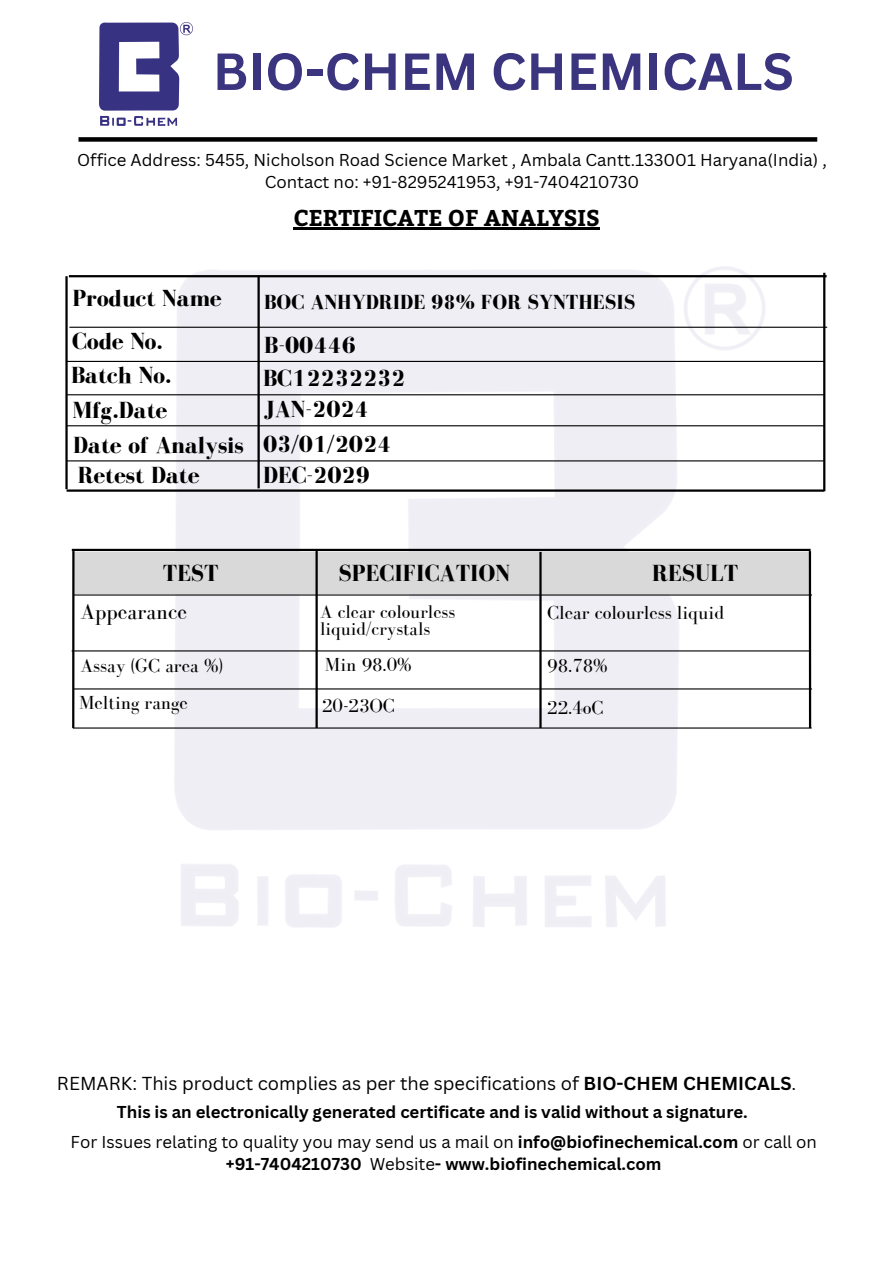
<style>
.page{position:relative;width:894px;height:1264px;background:#fff}
.page>*{position:absolute;margin:0;border:0;box-sizing:border-box;transform-origin:0 0}
.t1{font:700 51px "Canva Sans";color:#3b3580}
.t2{font:700 24px "Bodoni FLF";color:#000}
.t3{font:700 22.8px "Bitter";color:#000}
.t4{font:22.5px "Bodoni FLF";color:#000}
.t5{font:700 21px "Bodoni FLF";color:#000}
.t6{font:19.5px "Bodoni FLF";color:#000}
.t7{font:18.9px/16.8px "Bodoni FLF";color:#000}
.t8{font:18.3px "Canva Sans";color:#000}
.t9{font:700 16.8px/22.5px "Canva Sans";color:#000;text-align:center}
.t10{font:16.8px/22.5px "Canva Sans";color:#000;text-align:center}
.s1{font-weight:700}
.s2{font-weight:400}
</style>
<div class="page">
<img style="left:174px;top:266px;width:591px;height:661px">
<div style="left:78px;top:137px;width:739px;height:5px;background:#000"></div>
<img style="left:100px;top:22px;width:92px;height:104px">
<hr style="left:293px;top:228px;width:306px;height:2px;background:#000">
<hr style="left:69px;top:327px;width:757px;height:1px;background:#000">
<hr style="left:66px;top:361px;width:758px;height:1px;background:#000">
<hr style="left:66px;top:394px;width:758px;height:1px;background:#000">
<hr style="left:67px;top:425px;width:757px;height:1px;background:#000">
<hr style="left:67px;top:460px;width:757px;height:1px;background:#000">
<hr style="left:67px;top:489px;width:757px;height:2px;background:#000">
<hr style="left:65px;top:276px;width:3px;height:213px;background:#000">
<hr style="left:257px;top:275px;width:3px;height:213px;background:#000">
<hr style="left:822px;top:273px;width:3px;height:218px;background:#000">
<hr style="left:69px;top:275px;width:757px;height:2px;background:#000">
<hr style="left:73px;top:594px;width:738px;height:1px;background:#000">
<hr style="left:72px;top:549px;width:738px;height:2px;background:#000">
<div style="left:74px;top:552px;width:736px;height:41px;background:#d9d9d9"></div>
<hr style="left:72px;top:650px;width:738px;height:1px;background:#000">
<hr style="left:73px;top:688px;width:738px;height:1px;background:#000">
<hr style="left:808px;top:551px;width:3px;height:177px;background:#000">
<hr style="left:539px;top:552px;width:2px;height:176px;background:#000">
<hr style="left:315px;top:551px;width:2px;height:177px;background:#000">
<hr style="left:72px;top:551px;width:2px;height:177px;background:#000">
<hr style="left:73px;top:727px;width:738px;height:1px;background:#000">
<h1 class="t1" style="left:213px;top:35px;width:582px">BIO-CHEM CHEMICALS</h1>
<p class="t10" style="left:77px;top:148px;width:751px">Office Address: 5455, Nicholson Road Science Market , Ambala Cantt.133001 Haryana(India) ,<br>Contact no: +91-8295241953, +91-7404210730</p>
<h2 class="t3" style="left:293px;top:201px;width:308px">CERTIFICATE OF ANALYSIS</h2>
<h2 class="t2" style="left:72px;top:285px;width:151px">Product Name</h2>
<h3 class="t2" style="left:72px;top:328px;width:92px">Code No.</h3>
<h2 class="t2" style="left:71px;top:361px;width:102px">Batch No.</h2>
<h5 class="t2" style="left:72px;top:396px;width:96px">Mfg.Date</h5>
<h5 class="t2" style="left:73px;top:431px;width:172px">Date of Analysis</h5>
<h4 class="t2" style="left:78px;top:461px;width:123px">Retest Date</h4>
<h5 class="t5" style="left:264px;top:290px;width:372px">BOC ANHYDRIDE 98% FOR SYNTHESIS</h5>
<h5 class="t2" style="left:264px;top:332px;width:93px">B-00446</h5>
<h3 class="t2" style="left:263px;top:365px;width:144px">BC12232232</h3>
<h3 class="t2" style="left:264px;top:396px;width:106px">JAN-2024</h3>
<h4 class="t2" style="left:263px;top:431px;width:130px">03/01/2024</h4>
<h3 class="t2" style="left:263px;top:461px;width:108px">DEC-2029</h3>
<h3 class="t2" style="left:163px;top:560px;width:57px">TEST</h3>
<h3 class="t2" style="left:338px;top:560px;width:173px">SPECIFICATION</h3>
<h3 class="t2" style="left:652px;top:560px;width:87px">RESULT</h3>
<h2 class="t4" style="left:80px;top:599px;width:108px">Appearance</h2>
<h2 class="t7" style="left:320px;top:603px;width:136px">A clear colourless liquid/crystals</h2>
<h2 class="t6" style="left:547px;top:602px;width:179px">Clear colourless liquid</h2>
<h3 class="t6" style="left:80px;top:655px;width:144px">Assay (GC area %)</h3>
<h5 class="t6" style="left:79px;top:692px;width:110px">Melting range</h5>
<h5 class="t6" style="left:325px;top:654px;width:88px">Min 98.0%</h5>
<h5 class="t6" style="left:547px;top:655px;width:62px">98.78%</h5>
<p class="t6" style="left:322px;top:694px;width:74px">20-23OC</p>
<h6 class="t6" style="left:547px;top:696px;width:58px">22.4oC</h6>
<h2 class="t8" style="left:57px;top:1070px;width:740px">REMARK: This product complies as per the specifications of <span class="s1">BIO-CHEM CHEMICALS</span>.</h2>
<p class="t9" style="left:117px;top:1100px;width:632px">This is an electronically generated certificate and is valid without a signature.</p>
<h2 class="t9" style="left:71px;top:1129px;width:747px"><span class="s2">For Issues relating to quality you may send us a mail on</span> info@biofinechemical.com <span class="s2">or call on </span>+91-7404210730 <span class="s2">Website</span>- www.biofinechemical.com</h2>
</div>
